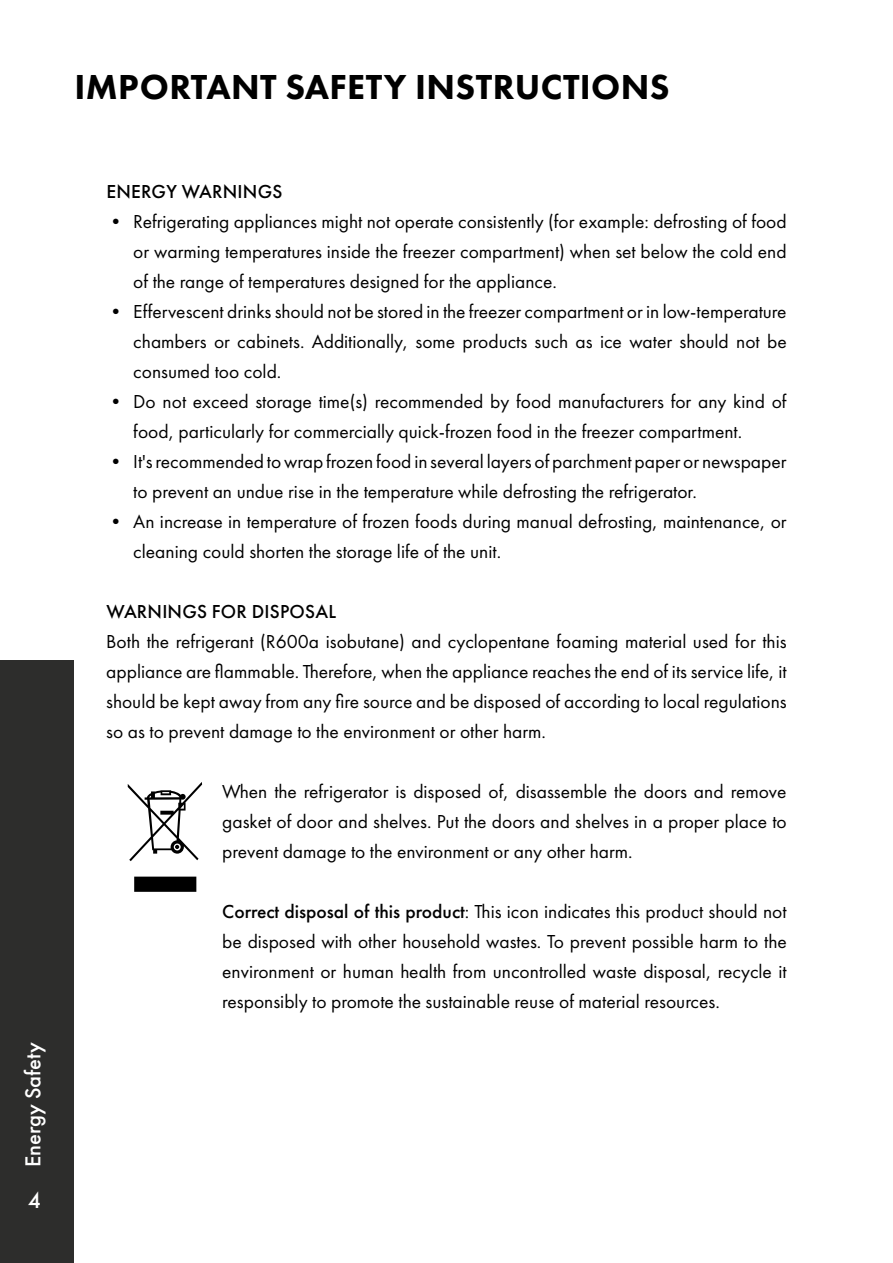
<style>
.page{position:relative;width:893px;height:1263px;background:#fff}
.page>*{position:absolute;margin:0;border:0;box-sizing:border-box;transform-origin:0 0}
.t1{font:800 36px "Futura PT";letter-spacing:.01em;color:#000}
.t2{font:500 23.25px "Futura PT";color:#fff}
.t3{font:500 22.5px "Futura PT";color:#fff}
.t4{font:19.5px/30px "Futura PT";color:#000;text-align:justify}
.t5{font:500 19.5px "Futura PT";letter-spacing:.01em;color:#000}
.s1{font-weight:500}
</style>
<div class="page">
<div style="left:0;top:659px;width:74px;height:604px;background:#2d2d2c"></div>
<svg style="left:127px;top:782px;width:76px;height:110px"></svg>
<h1 class="t1" style="left:75px;top:65px;width:597px">IMPORTANT SAFETY INSTRUCTIONS</h1>
<p class="t3" style="left:23px;top:1167px;width:126px;rotate:-90deg">Energy Safety</p>
<p class="t2" style="left:28px;top:1190px;width:15px">4</p>
<p class="t5" style="left:106px;top:183px;width:178px">ENERGY WARNINGS</p>
<p class="t4" style="left:133px;top:207px;width:655px;text-indent:-27px">• Refrigerating appliances might not operate consistently (for example: defrosting of food or warming temperatures inside the freezer compartment) when set below the cold end of the range of temperatures designed for the appliance.</p>
<p class="t4" style="left:133px;top:297px;width:655px;text-indent:-27px">• Effervescent drinks should not be stored in the freezer compartment or in low-temperature chambers or cabinets. Additionally, some products such as ice water should not be consumed too cold.</p>
<p class="t4" style="left:133px;top:387px;width:655px;text-indent:-27px">• Do not exceed storage time(s) recommended by food manufacturers for any kind of food, particularly for commercially quick-frozen food in the freezer compartment.</p>
<p class="t4" style="left:133px;top:447px;width:655px;text-indent:-27px">• It's recommended to wrap frozen food in several layers of parchment paper or newspaper to prevent an undue rise in the temperature while defrosting the refrigerator.</p>
<p class="t4" style="left:133px;top:507px;width:655px;text-indent:-27px">• An increase in temperature of frozen foods during manual defrosting, maintenance, or cleaning could shorten the storage life of the unit.</p>
<p class="t5" style="left:106px;top:603px;width:231px">WARNINGS FOR DISPOSAL</p>
<p class="t4" style="left:106px;top:627px;width:682px">Both the refrigerant (R600a isobutane) and cyclopentane foaming material used for this appliance are flammable. Therefore, when the appliance reaches the end of its service life, it should be kept away from any fire source and be disposed of according to local regulations so as to prevent damage to the environment or other harm.</p>
<p class="t4" style="left:222px;top:777px;width:566px">When the refrigerator is disposed of, disassemble the doors and remove gasket of door and shelves. Put the doors and shelves in a proper place to prevent damage to the environment or any other harm.</p>
<p class="t4" style="left:222px;top:897px;width:566px"><span class="s1">Correct disposal of this product</span>: This icon indicates this product should not be disposed with other household wastes. To prevent possible harm to the environment or human health from uncontrolled waste disposal, recycle it responsibly to promote the sustainable reuse of material resources.</p>
</div>
